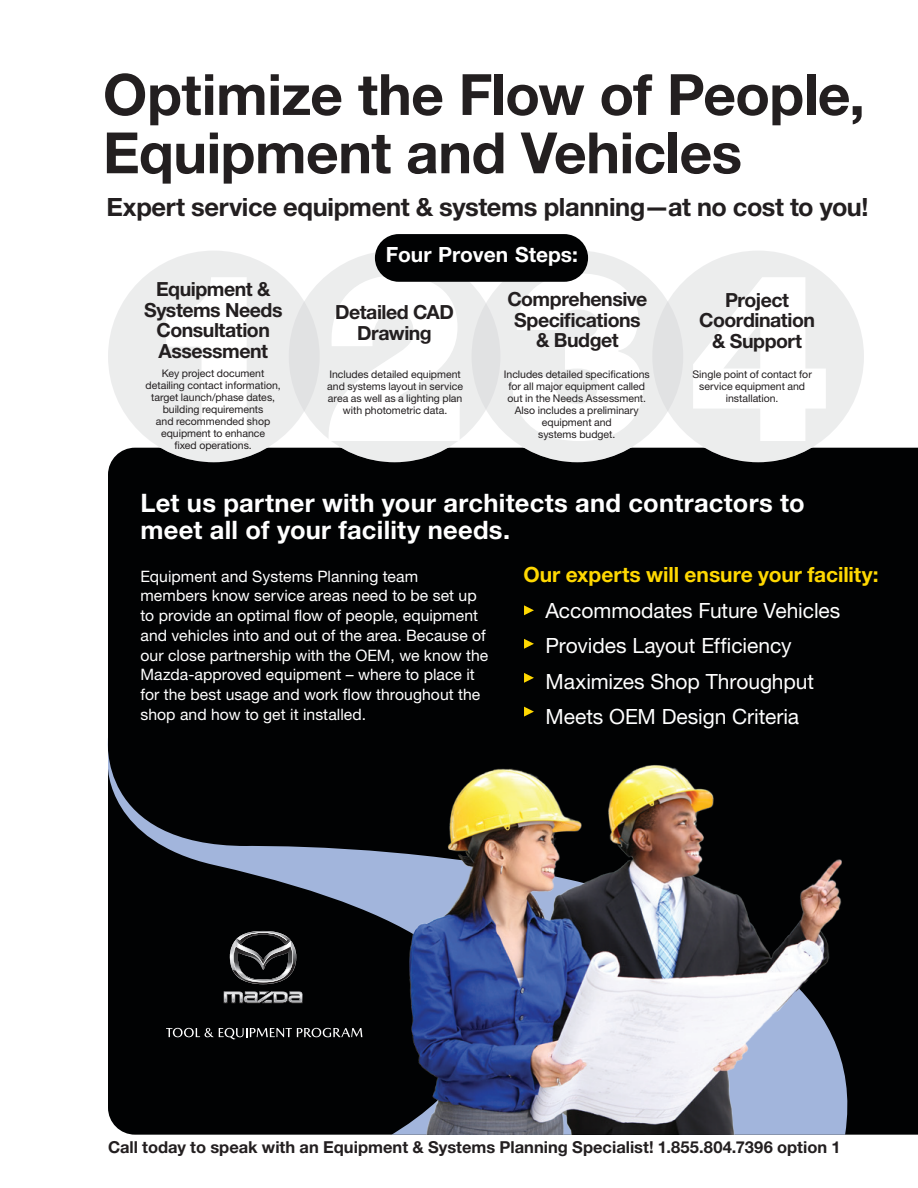
<style>
.page{position:relative;width:918px;height:1188px;background:#fff}
.page>*{position:absolute;margin:0;border:0;box-sizing:border-box;transform-origin:0 0}
.t1{font:700 57px/58.3px "Helvetica Neue LT Pro";letter-spacing:-.01em;color:#231f20}
.t2{font:700 25.5px/27px "Helvetica Neue LT Pro";letter-spacing:.01em;color:#fff}
.t3{font:700 25.5px "Helvetica Neue LT Pro";letter-spacing:-.015em;color:#231f20}
.t4{font:21px/35.4px "Helvetica Neue LT Pro";letter-spacing:-.005em;color:#fff}
.t5{font:700 21px "Helvetica Neue LT Pro";letter-spacing:-.005em;color:#ffd801}
.t6{font:700 21px "Helvetica Neue LT Pro";color:#fff}
.t7{font:700 19.5px/20.5px "Helvetica Neue LT Pro";letter-spacing:-.025em;color:#231f20;text-align:center}
.t8{font:700 16.5px "Helvetica Neue LT Pro";color:#231f20}
.t9{font:15.75px/19.6px "Helvetica Neue LT Pro";letter-spacing:.005em;color:#fff}
.t10{font:10.5px/12px "Helvetica Neue LT Pro";color:#231f20;text-align:center}
</style>
<div class="page">
<div style="left:108px;top:448px;width:810px;height:687px;background:#010203"></div>
<svg style="left:107px;top:738px;width:783px;height:397px;background:#0d0f13"></svg>
<div style="left:289px;top:251px;width:211px;height:211px;background:#eceded;border-radius:50%"></div>
<svg style="left:329px;top:276px;width:131px;height:165px"></svg>
<svg style="left:524px;top:605px;width:10px;height:10px"></svg>
<svg style="left:524px;top:639px;width:10px;height:10px"></svg>
<svg style="left:524px;top:673px;width:10px;height:10px"></svg>
<svg style="left:524px;top:707px;width:10px;height:10px"></svg>
<div style="left:108px;top:251px;width:212px;height:211px;background:#eceded;border-radius:50%"></div>
<div style="left:472px;top:251px;width:211px;height:211px;background:#eceded;border-radius:50%"></div>
<div style="left:652px;top:251px;width:212px;height:211px;background:#eceded;border-radius:50%"></div>
<svg style="left:512px;top:273px;width:131px;height:168px"></svg>
<svg style="left:693px;top:277px;width:133px;height:164px"></svg>
<svg style="left:166px;top:277px;width:81px;height:164px"></svg>
<div style="left:375px;top:234px;width:213px;height:48px;background:#010203;border-radius:24px"></div>
<img style="left:401px;top:745px;width:447px;height:390px">
<svg style="left:224px;top:991px;width:79px;height:12px"></svg>
<svg style="left:230px;top:931px;width:67px;height:53px;background:#3d3d3e"></svg>
<svg style="left:166px;top:1028px;width:196px;height:11px;background:#424343"></svg>
<h1 class="t1" style="left:103px;top:64px;width:764px">Optimize the Flow of People,<br>Equipment and Vehicles</h1>
<h2 class="t3" style="left:106px;top:191px;width:764px">Expert service equipment &amp; systems planning—at no cost to you!</h2>
<h3 class="t7" style="left:144px;top:278px;width:140px">Equipment &amp;<br>Systems Needs<br>Consultation<br>Assessment</h3>
<h3 class="t6" style="left:386px;top:242px;width:194px">Four Proven Steps:</h3>
<h3 class="t7" style="left:335px;top:302px;width:120px">Detailed CAD<br>Drawing</h3>
<h3 class="t7" style="left:507px;top:288px;width:142px">Comprehensive<br>Specifications &amp; Budget</h3>
<h3 class="t7" style="left:699px;top:289px;width:117px">Project<br>Coordination &amp; Support</h3>
<p class="t10" style="left:146px;top:367px;width:137px">Key project document detailing contact information, target launch/phase dates, building requirements<br>and recommended shop equipment to enhance<br>fixed operations.</p>
<p class="t10" style="left:504px;top:368px;width:147px">Includes detailed specifications for all major equipment called out in the Needs Assessment.<br>Also includes a preliminary equipment and<br>systems budget.</p>
<p class="t10" style="left:693px;top:368px;width:121px">Single point of contact for service equipment and installation.</p>
<p class="t10" style="left:327px;top:368px;width:137px">Includes detailed equipment and systems layout in service area as well as a lighting plan with photometric data.</p>
<h2 class="t2" style="left:141px;top:489px;width:666px">Let us partner with your architects and contractors to meet all of your facility needs.</h2>
<p class="t9" style="left:141px;top:566px;width:349px">Equipment and Systems Planning team members know service areas need to be set up to provide an optimal flow of people, equipment and vehicles into and out of the area. Because of our close partnership with the OEM, we know the Mazda-approved equipment – where to place it for the best usage and work flow throughout the shop and how to get it installed.</p>
<h3 class="t5" style="left:523px;top:562px;width:357px">Our experts will ensure your facility:</h3>
<h3 class="t4" style="left:546px;top:592px;width:296px">Accommodates Future Vehicles<br>Provides Layout Efficiency<br>Maximizes Shop Throughput<br>Meets OEM Design Criteria</h3>
<h3 class="t8" style="left:108px;top:1136px;width:734px">Call today to speak with an Equipment &amp; Systems Planning Specialist! 1.855.804.7396 option 1</h3>
</div>
